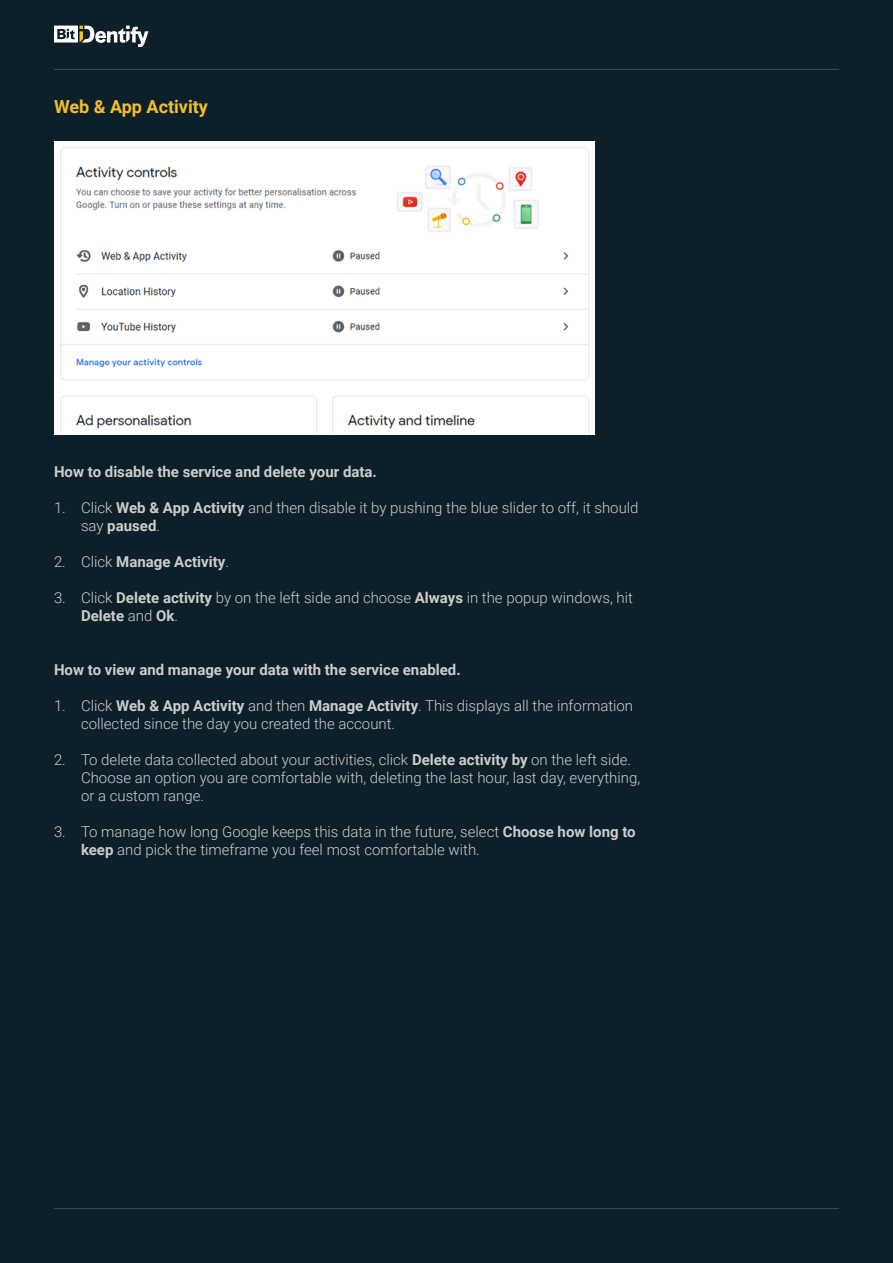
<style>
.page{position:relative;width:893px;height:1263px;background:#0d202a}
.page>*{position:absolute;margin:0;border:0;box-sizing:border-box;transform-origin:0 0}
.t1{font:700 18px "Roboto";color:#f2bf2b}
.t2{font:300 15px/18px "Roboto";color:#cdcccb}
.t3{font:700 15px "Roboto";color:#cdcccb}
.s1{font-weight:700}
.s2{font-weight:300}
</style>
<div class="page">
<svg style="left:54px;top:26px;width:94px;height:21px"></svg>
<hr style="left:54px;top:1208px;width:785px;height:1px;background:#3d4d55">
<hr style="left:54px;top:69px;width:785px;height:1px;background:#3d4d55">
<img style="left:54px;top:142px;width:540px;height:292px">
<p class="t1" style="left:54px;top:100px;width:155px">Web &amp; App Activity</p>
<p class="t3" style="left:54px;top:465px;width:324px">How to disable the service and delete your data.</p>
<p class="t2" style="left:81px;top:500px;width:559px;text-indent:-27px">1. Click <span class="s1">Web &amp; App Activity</span> and then disable it by pushing the blue slider to off, it should say <span class="s1">paused</span>.</p>
<p class="t3" style="left:54px;top:555px;width:176px"><span class="s2">2. Click</span> Manage Activity<span class="s2">.</span></p>
<p class="t2" style="left:81px;top:590px;width:554px;text-indent:-27px">3. Click <span class="s1">Delete activity</span> by on the left side and choose <span class="s1">Always</span> in the popup windows, hit<br><span class="s1">Delete</span> and <span class="s1">Ok</span>.</p>
<p class="t3" style="left:54px;top:663px;width:408px">How to view and manage your data with the service enabled.</p>
<p class="t2" style="left:81px;top:698px;width:554px;text-indent:-27px">1. Click <span class="s1">Web &amp; App Activity</span> and then <span class="s1">Manage Activity</span>. This displays all the information collected since the day you created the account.</p>
<p class="t2" style="left:81px;top:752px;width:561px;text-indent:-27px">2. To delete data collected about your activities, click <span class="s1">Delete activity by</span> on the left side.<br>Choose an option you are comfortable with, deleting the last hour, last day, everything, or a custom range.</p>
<p class="t2" style="left:81px;top:824px;width:556px;text-indent:-27px">3. To manage how long Google keeps this data in the future, select <span class="s1">Choose how long to keep</span> and pick the timeframe you feel most comfortable with.</p>
</div>
